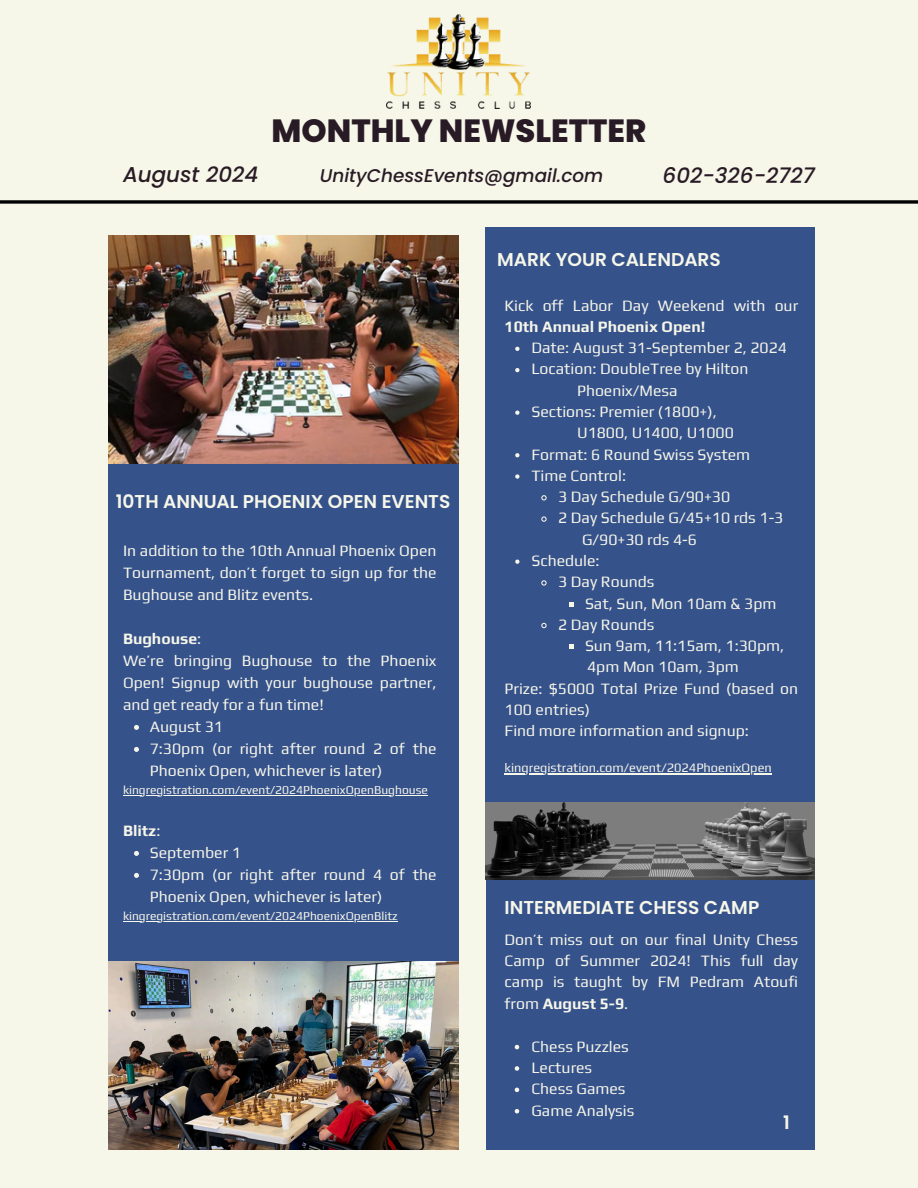
<style>
.page{position:relative;width:918px;height:1188px;background:#f6f6e9}
.page>*{position:absolute;margin:0;border:0;box-sizing:border-box;transform-origin:0 0}
.t1{font:800 32.1px "Poppins";color:#291b25}
.t2{font:italic 500 21.45px "Poppins";color:#291b25}
.t3{font:600 18.6px "Poppins";color:#f6f6e9}
.t4{font:italic 500 18.45px "Poppins";color:#291b25}
.t5{font:15.75px/21.3px "Play";color:#f6f6e9}
.t6{font:700 15.75px "Play";color:#f6f6e9}
.t7{font:12.75px "Play";color:#f6f6e9}
.t8{font:12px "Play";color:#f6f6e9}
.s1{font-weight:700}
.s2{font-weight:400}
</style>
<div class="page">
<div style="left:109px;top:464px;width:350px;height:629px;background:#36528b"></div>
<img style="left:109px;top:235px;width:350px;height:229px">
<div style="left:486px;top:879px;width:328px;height:271px;background:#36528b"></div>
<div style="left:486px;top:228px;width:329px;height:574px;background:#36528b"></div>
<img style="left:486px;top:803px;width:328px;height:76px">
<img style="left:109px;top:962px;width:350px;height:187px">
<svg style="left:0;top:200px;width:918px;height:4px;background:#252524"></svg>
<img style="left:387px;top:15px;width:144px;height:93px">
<svg style="left:515px;top:1045px;width:4px;height:4px"></svg>
<svg style="left:515px;top:1066px;width:4px;height:5px"></svg>
<svg style="left:515px;top:1088px;width:4px;height:4px"></svg>
<svg style="left:515px;top:1109px;width:4px;height:4px"></svg>
<svg style="left:134px;top:725px;width:5px;height:5px"></svg>
<svg style="left:134px;top:747px;width:5px;height:5px"></svg>
<hr style="left:123px;top:795px;width:305px;height:1px;background:#f6f6e9">
<svg style="left:134px;top:851px;width:5px;height:5px"></svg>
<svg style="left:134px;top:873px;width:5px;height:5px"></svg>
<hr style="left:123px;top:921px;width:275px;height:1px;background:#f6f6e9">
<svg style="left:515px;top:347px;width:4px;height:4px"></svg>
<svg style="left:515px;top:368px;width:4px;height:4px"></svg>
<svg style="left:515px;top:411px;width:4px;height:4px"></svg>
<svg style="left:515px;top:453px;width:4px;height:4px"></svg>
<svg style="left:515px;top:474px;width:4px;height:5px"></svg>
<svg style="left:541px;top:495px;width:6px;height:6px"></svg>
<svg style="left:541px;top:516px;width:6px;height:6px"></svg>
<svg style="left:515px;top:560px;width:4px;height:4px"></svg>
<svg style="left:541px;top:580px;width:6px;height:6px"></svg>
<svg style="left:570px;top:602px;width:4px;height:4px"></svg>
<svg style="left:541px;top:622px;width:6px;height:7px"></svg>
<svg style="left:570px;top:645px;width:4px;height:4px"></svg>
<hr style="left:505px;top:773px;width:267px;height:2px;background:#f6f6e9">
<h4 class="t2" style="left:123px;top:160px;width:137px">August 2024</h4>
<h1 class="t1" style="left:272px;top:108px;width:376px">MONTHLY NEWSLETTER</h1>
<p class="t4" style="left:320px;top:163px;width:285px">UnityChessEvents@gmail.com</p>
<h6 class="t2" style="left:663px;top:160px;width:154px">602-326-2727</h6>
<h2 class="t3" style="left:116px;top:489px;width:336px">10TH ANNUAL PHOENIX OPEN EVENTS</h2>
<p class="t5" style="left:123px;top:539px;width:315px;line-height:22px;text-align:justify">In addition to the 10th Annual Phoenix Open Tournament, don’t forget to sign up for the Bughouse and Blitz events.</p>
<h6 class="t5" style="left:123px;top:627px;width:315px;line-height:22px"><span class="s1">Bughouse</span>:<br>We’re bringing Bughouse to the Phoenix<br>Open! Signup with your bughouse partner, and get ready for a fun time!</h6>
<p class="t5" style="left:150px;top:716px;width:75px">August 31</p>
<p class="t5" style="left:150px;top:737px;width:288px;line-height:22px">7:30pm (or right after round 2 of the<br>Phoenix Open, whichever is later)</p>
<p class="t8" style="left:123px;top:783px;width:306px">kingregistration.com/event/2024PhoenixOpenBughouse</p>
<h3 class="t6" style="left:123px;top:821px;width:39px">Blitz<span class="s2">:</span></h3>
<h6 class="t5" style="left:150px;top:842px;width:93px">September 1</h6>
<p class="t5" style="left:150px;top:863px;width:288px;line-height:22px">7:30pm (or right after round 4 of the<br>Phoenix Open, whichever is later)</p>
<p class="t8" style="left:123px;top:909px;width:276px">kingregistration.com/event/2024PhoenixOpenBlitz</p>
<p class="t3" style="left:497px;top:247px;width:225px">MARK YOUR CALENDARS</p>
<h5 class="t5" style="left:505px;top:294px;width:295px">Kick off Labor Day Weekend with our<br><span class="s1">10th Annual Phoenix Open!</span></h5>
<p class="t5" style="left:531px;top:337px;width:257px">Date: August 31-September 2, 2024</p>
<p class="t5" style="left:531px;top:358px;width:219px">Location: DoubleTree by Hilton</p>
<p class="t5" style="left:577px;top:379px;width:102px">Phoenix/Mesa</p>
<p class="t5" style="left:531px;top:401px;width:187px">Sections: Premier (1800+),</p>
<h6 class="t5" style="left:577px;top:422px;width:158px">U1800, U1400, U1000</h6>
<p class="t5" style="left:531px;top:443px;width:220px">Format: 6 Round Swiss System</p>
<p class="t5" style="left:531px;top:464px;width:96px">Time Control:</p>
<p class="t5" style="left:558px;top:486px;width:173px">3 Day Schedule G/90+30</p>
<p class="t5" style="left:558px;top:507px;width:227px">2 Day Schedule G/45+10 rds 1-3</p>
<p class="t5" style="left:582px;top:528px;width:116px">G/90+30 rds 4-6</p>
<h6 class="t5" style="left:531px;top:550px;width:70px">Schedule:</h6>
<p class="t5" style="left:558px;top:571px;width:98px">3 Day Rounds</p>
<h3 class="t5" style="left:585px;top:592px;width:193px">Sat, Sun, Mon 10am &amp; 3pm</h3>
<h6 class="t5" style="left:558px;top:613px;width:98px">2 Day Rounds</h6>
<p class="t5" style="left:585px;top:635px;width:201px">Sun 9am, 11:15am, 1:30pm,</p>
<p class="t5" style="left:505px;top:656px;width:295px;text-indent:83px">4pm Mon 10am, 3pm<br>Prize: $5000 Total Prize Fund (based on<br>100 entries)<br>Find more information and signup:</p>
<p class="t7" style="left:505px;top:760px;width:269px">kingregistration.com/event/2024PhoenixOpen</p>
<h2 class="t3" style="left:505px;top:894px;width:256px">INTERMEDIATE CHESS CAMP</h2>
<h3 class="t5" style="left:505px;top:928px;width:295px;text-align:justify">Don’t miss out on our final Unity Chess Camp of Summer 2024! This full day camp is taught by FM Pedram Atoufi from <span class="s1">August 5-9</span>.</h3>
<h6 class="t5" style="left:531px;top:1035px;width:99px">Chess Puzzles</h6>
<h6 class="t5" style="left:531px;top:1057px;width:62px">Lectures</h6>
<p class="t5" style="left:531px;top:1078px;width:96px">Chess Games</p>
<p class="t5" style="left:531px;top:1099px;width:105px">Game Analysis</p>
<p class="t3" style="left:783px;top:1109px;width:8px">1</p>
</div>
